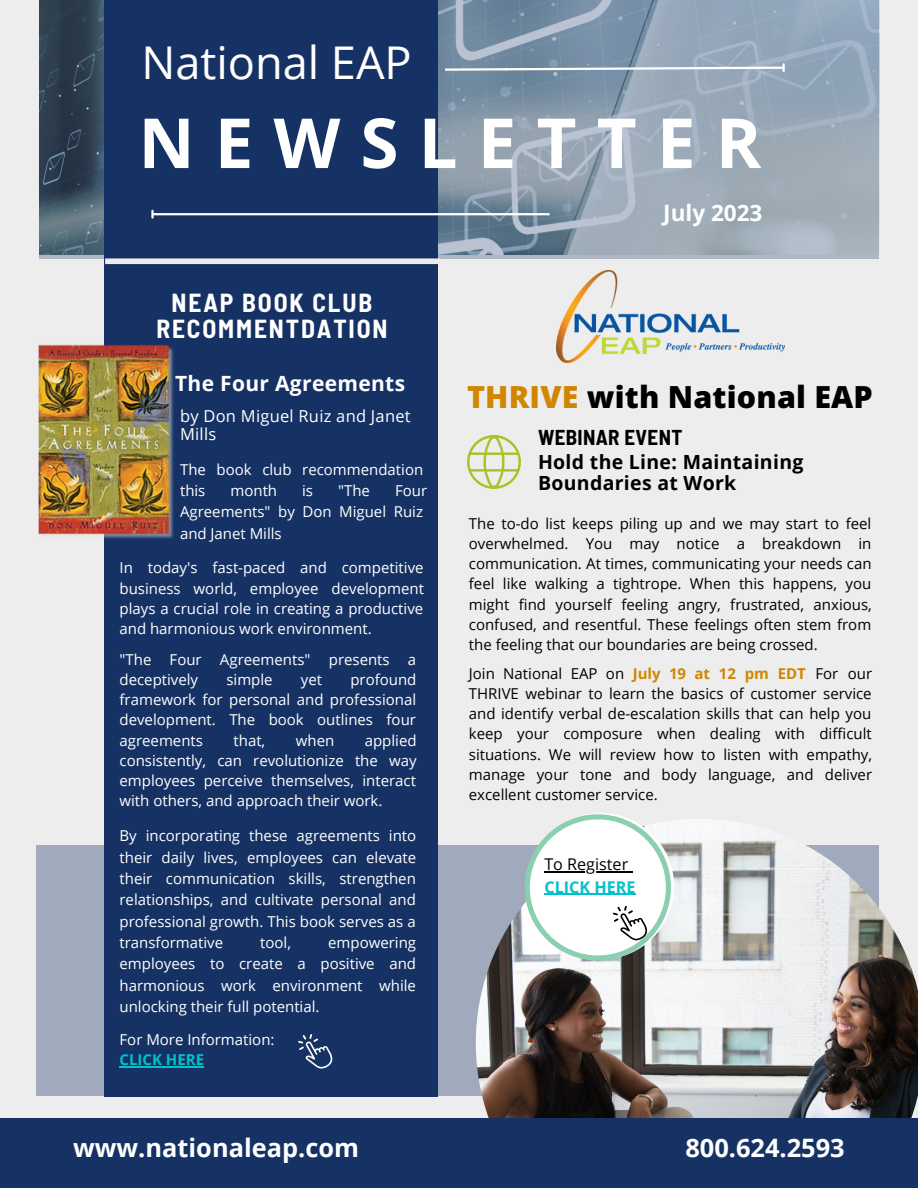
<style>
.page{position:relative;width:918px;height:1188px;background:#ededed}
.page>*{position:absolute;margin:0;border:0;box-sizing:border-box;transform-origin:0 0}
.t1{font:700 69.15px "Open Sans";letter-spacing:.29em;color:#fff}
.t2{font:45.15px "Open Sans";color:#fff}
.t3{font:800 30.45px "Open Sans";letter-spacing:.005em;color:#000}
.t4{font:700 semi-condensed 25.5px/25.8px "Barlow";letter-spacing:.07em;color:#fff;text-align:center}
.t5{font:700 25.35px "Open Sans";color:#fff}
.t6{font:700 22.5px "Open Sans";color:#fff}
.t7{font:700 21px "Open Sans";letter-spacing:.015em;color:#fff}
.t8{font:700 semi-condensed 21px "Barlow";letter-spacing:.015em;color:#000}
.t9{font:700 19.5px/21.3px "Open Sans";letter-spacing:.015em;color:#000}
.t10{font:16.5px/18px "Open Sans";letter-spacing:.015em;color:#fff}
.t11{font:16.2px "Open Sans";color:#000}
.t12{font:700 16.2px "Open Sans";color:#00c2cb}
.t13{font:15px/21.3px "Open Sans";color:#fff;text-align:justify}
.t14{font:15px/20.2px "Open Sans";color:#000;text-align:justify}
.t15{font:700 15px "Open Sans";color:#00c2cb}
.s1{color:#d18600}
.s2{font-weight:700;color:#d18600}
</style>
<div class="page">
<div style="left:36px;top:846px;width:843px;height:250px;background:#a0aabc"></div>
<div style="left:104px;top:0;width:334px;height:1096px;background:#163264"></div>
<svg style="left:39px;top:0;width:840px;height:258px"></svg>
<svg style="left:443px;top:64px;width:342px;height:8px;background:#a6b5c4"></svg>
<hr style="left:153px;top:213px;width:397px;height:2px;background:#fff">
<svg style="left:151px;top:211px;width:3px;height:7px"></svg>
<div style="left:105px;top:258px;width:335px;height:6px;background:#ededed"></div>
<svg style="left:467px;top:435px;width:54px;height:54px"></svg>
<img style="left:476px;top:819px;width:442px;height:299px">
<div style="left:0;top:1118px;width:918px;height:70px;background:#163264"></div>
<svg style="left:298px;top:1034px;width:35px;height:35px"></svg>
<img style="left:556px;top:270px;width:229px;height:92px">
<img style="left:38px;top:344px;width:136px;height:195px">
<hr style="left:120px;top:1066px;width:84px;height:1px;background:#00c2cb">
<svg style="left:525px;top:813px;width:149px;height:148px;background:#e5edea"></svg>
<hr style="left:544px;top:894px;width:91px;height:1px;background:#00c2cb">
<p class="t2" style="left:141px;top:31px;width:272px">National EAP</p>
<p class="t1" style="left:138px;top:94px;width:624px">NEWSLETTER</p>
<p class="t4" style="left:156px;top:289px;width:233px">NEAP BOOK CLUB<br>RECOMMENTDATION</p>
<p class="t7" style="left:175px;top:369px;width:231px">The Four Agreements</p>
<p class="t10" style="left:180px;top:407px;width:232px">by Don Miguel Ruiz and Janet<br>Mills</p>
<p class="t13" style="left:180px;top:458px;width:245px">The book club recommendation this</p>
<p class="t13" style="left:231px;top:479px;width:48px">month</p>
<p class="t13" style="left:302px;top:479px;width:12px">is</p>
<p class="t13" style="left:338px;top:479px;width:33px">"The</p>
<p class="t13" style="left:180px;top:479px;width:249px;text-align:left;text-indent:215px">Four<br>Agreements" by Don Miguel Ruiz and Janet Mills</p>
<p class="t13" style="left:120px;top:557px;width:306px;line-height:20.2px">In today's fast-paced and competitive business world, employee development plays a crucial role in creating a productive and harmonious work environment.</p>
<p class="t13" style="left:120px;top:649px;width:298px;line-height:20.2px">"The Four Agreements" presents a deceptively</p>
<p class="t13" style="left:120px;top:669px;width:298px;line-height:20.2px;text-indent:231px">profound framework for personal and professional development. The book outlines four agreements</p>
<p class="t13" style="left:226px;top:668px;width:48px">simple</p>
<p class="t13" style="left:301px;top:668px;width:23px">yet</p>
<p class="t13" style="left:120px;top:730px;width:299px;line-height:20.2px;text-indent:245px">applied consistently, can revolutionize the way employees perceive themselves, interact with others, and approach their work.</p>
<p class="t13" style="left:234px;top:729px;width:33px">that,</p>
<p class="t13" style="left:296px;top:729px;width:40px">when</p>
<p class="t13" style="left:120px;top:825px;width:298px">By incorporating these agreements into their daily lives, employees can elevate their communication skills, strengthen relationships, and cultivate personal and professional growth. This book serves as a transformative</p>
<p class="t13" style="left:260px;top:932px;width:32px">tool,</p>
<p class="t13" style="left:120px;top:932px;width:298px;text-indent:209px">empowering employees to create a positive and harmonious work environment while unlocking their full potential.</p>
<p class="t13" style="left:120px;top:1028px;width:157px">For More Information:</p>
<p class="t15" style="left:120px;top:1049px;width:86px">CLICK HERE</p>
<p class="t6" style="left:663px;top:197px;width:101px">July 2023</p>
<p class="t3" style="left:467px;top:376px;width:407px"><span class="s1">THRIVE</span> with National EAP</p>
<p class="t8" style="left:538px;top:424px;width:146px">WEBINAR EVENT</p>
<p class="t9" style="left:538px;top:451px;width:267px">Hold the Line: Maintaining<br>Boundaries at Work</p>
<p class="t14" style="left:469px;top:513px;width:404px">The to-do list keeps piling up and we may start to feel overwhelmed. You may notice a breakdown in communication. At times, communicating your needs can feel like walking a tightrope. When this happens, you might find yourself feeling angry, frustrated, anxious, confused, and resentful. These feelings often stem from the feeling that our boundaries are being crossed.</p>
<p class="t14" style="left:469px;top:663px;width:405px">Join National EAP on <span class="s2">July 19 at 12 pm EDT</span> For our THRIVE webinar to learn the basics of customer service and identify verbal de-escalation skills that can help you keep your composure when dealing with difficult situations. We will review how to listen with empathy, manage your tone and body language, and deliver excellent customer service.</p>
<p class="t11" style="left:544px;top:853px;width:85px">To Register</p>
<p class="t12" style="left:544px;top:875px;width:93px">CLICK HERE</p>
<p class="t5" style="left:73px;top:1130px;width:287px">www.nationaleap.com</p>
<p class="t5" style="left:685px;top:1130px;width:161px">800.624.2593</p>
</div>
